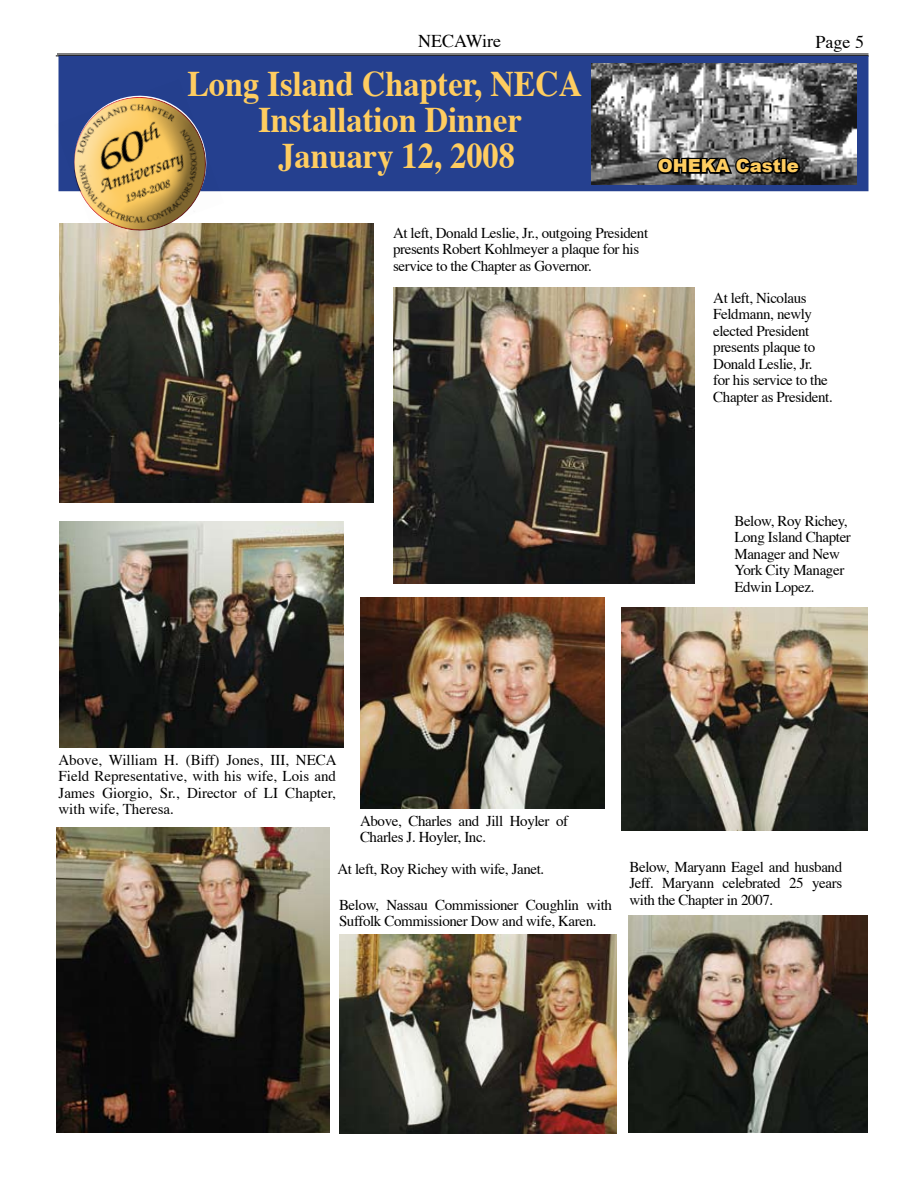
<style>
.page{position:relative;width:918px;height:1188px;background:#fff}
.page>*{position:absolute;margin:0;border:0;box-sizing:border-box;transform-origin:0 0}
.t1{font:700 36px "Times";color:#ffcd60;scale:.9 1}
.t2{font:18px "Times";color:#000}
.t3{font:900 18px "Arial";color:#ffcd60}
.t4{font:15px/16.5px "Times";letter-spacing:-.025em;color:#000}
</style>
<div class="page">
<img style="left:60px;top:224px;width:313px;height:279px">
<hr style="left:57px;top:54px;width:811px;height:1px;background:#000">
<hr style="left:56px;top:56px;width:812px;height:1px;background:#000">
<div style="left:58px;top:56px;width:810px;height:135px;background:#25408f"></div>
<img style="left:591px;top:63px;width:265px;height:122px">
<svg style="left:655px;top:152px;width:148px;height:24px;background:#383838"></svg>
<svg style="left:58px;top:77px;width:168px;height:174px"></svg>
<img style="left:393px;top:288px;width:301px;height:295px">
<img style="left:60px;top:521px;width:283px;height:227px">
<img style="left:621px;top:608px;width:247px;height:222px">
<img style="left:628px;top:915px;width:240px;height:217px">
<img style="left:360px;top:597px;width:244px;height:211px">
<img style="left:57px;top:828px;width:273px;height:304px">
<img style="left:339px;top:934px;width:278px;height:200px">
<p class="t2" style="left:418px;top:24px;width:84px">NECAWire</p>
<h1 class="t1" style="left:187px;top:50px;width:440px">Long Island Chapter, NECA</h1>
<h1 class="t1" style="left:258px;top:86px;width:295px">Installation Dinner</h1>
<h1 class="t1" style="left:278px;top:122px;width:265px">January 12, 2008</h1>
<p class="t2" style="left:816px;top:25px;width:50px">Page 5</p>
<p class="t3" style="left:658px;top:156px;width:142px">OHEKA Castle</p>
<p class="t4" style="left:393px;top:223px;width:257px">At left, Donald Leslie, Jr., outgoing President presents Robert Kohlmeyer a plaque for his service to the Chapter as Governor.</p>
<p class="t4" style="left:713px;top:288px;width:121px">At left, Nicolaus<br>Feldmann, newly elected President presents plaque to<br>Donald Leslie, Jr. for his service to the<br>Chapter as President.</p>
<p class="t4" style="left:734px;top:511px;width:118px">Below, Roy Richey,<br>Long Island Chapter<br>Manager and New<br>York City Manager<br>Edwin Lopez.</p>
<p class="t4" style="left:58px;top:750px;width:280px;text-align:justify">Above, William H. (Biff) Jones, III, NECA Field Representative, with his wife, Lois and James Giorgio, Sr., Director of LI Chapter, with wife, Theresa.</p>
<p class="t4" style="left:360px;top:811px;width:210px">Above, Charles and Jill Hoyler of<br>Charles J. Hoyler, Inc.</p>
<p class="t4" style="left:338px;top:859px;width:208px">At left, Roy Richey with wife, Janet.</p>
<p class="t4" style="left:339px;top:895px;width:275px">Below, Nassau Commissioner Coughlin with<br>Suffolk Commissioner Dow and wife, Karen.</p>
<p class="t4" style="left:629px;top:857px;width:214px;text-align:justify">Below, Maryann Eagel and husband Jeff. Maryann celebrated 25 years with the Chapter in 2007.</p>
</div>
